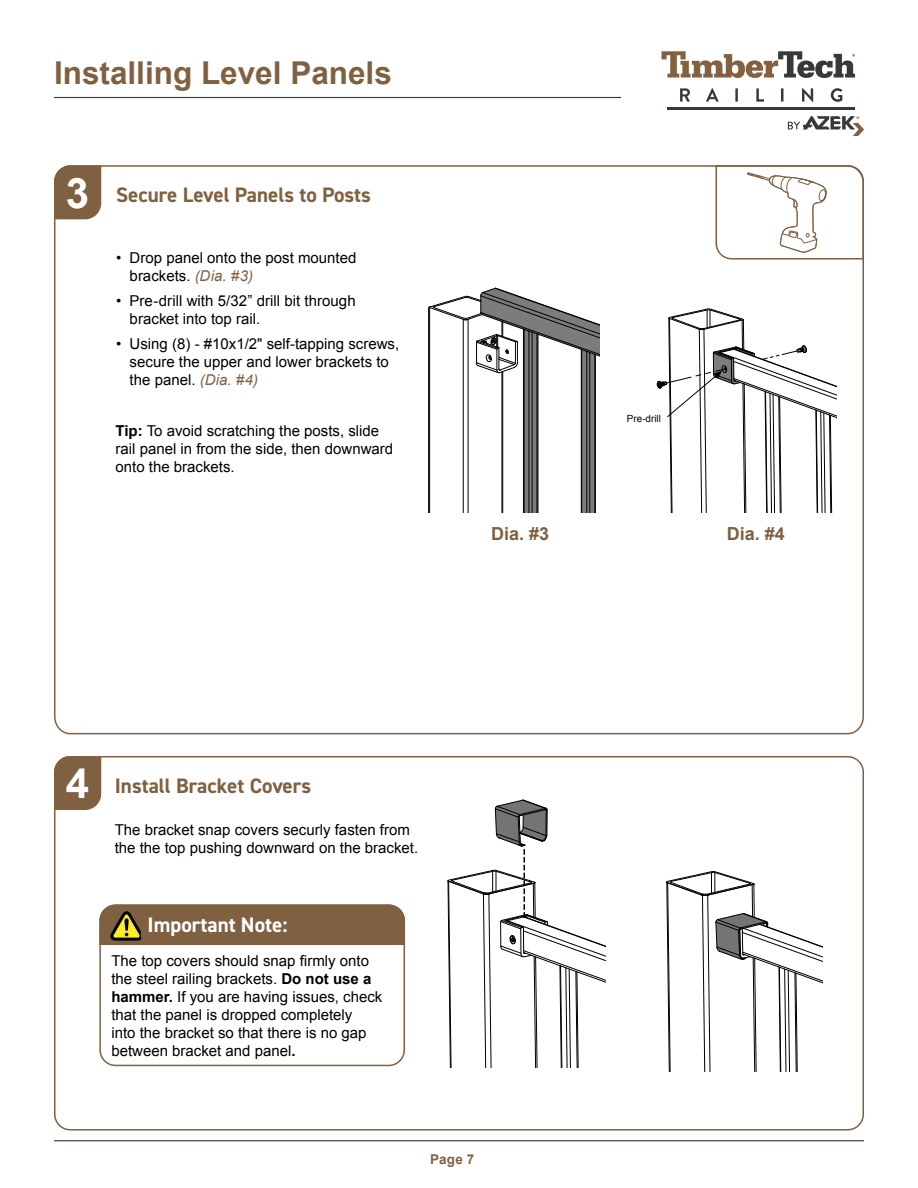
<style>
.page{position:relative;width:918px;height:1188px;background:#fff}
.page>*{position:absolute;margin:0;border:0;box-sizing:border-box;transform-origin:0 0}
.t1{font:700 42px "Arial";color:#fff}
.t2{font:700 31.5px "Arial";color:#7f6142}
.t3{font:700 21px "DIN2014";color:#7f6142}
.t4{font:700 21px "DIN2014";color:#fff}
.t5{font:700 18px "Arial";color:#7f6142}
.t6{font:15px/18px "Arial";color:#000}
.t7{font:15px/18px "Arial";color:#000007}
.t8{font:700 13.5px "Arial";color:#7f6142}
.t9{font:9.9px "Arial";color:#000}
.s1{font-style:italic;color:#7f6142}
.s2{font-weight:700}
</style>
<div class="page">
<svg style="left:666px;top:871px;width:156px;height:201px"></svg>
<svg style="left:428px;top:288px;width:172px;height:225px"></svg>
<hr style="left:54px;top:1140px;width:810px;height:1px;background:#323937">
<hr style="left:54px;top:97px;width:567px;height:1px;background:#323937">
<hr style="left:667px;top:107px;width:188px;height:3px;background:#353a36">
<svg style="left:788px;top:116px;width:76px;height:20px"></svg>
<svg style="left:662px;top:51px;width:193px;height:27px"></svg>
<svg style="left:680px;top:88px;width:10px;height:14px"></svg>
<svg style="left:706px;top:88px;width:13px;height:14px"></svg>
<hr style="left:735px;top:88px;width:3px;height:14px;background:#353a36">
<svg style="left:756px;top:88px;width:8px;height:14px"></svg>
<svg style="left:781px;top:88px;width:2px;height:14px"></svg>
<svg style="left:802px;top:88px;width:11px;height:14px"></svg>
<svg style="left:831px;top:88px;width:11px;height:14px"></svg>
<div style="left:99px;top:905px;width:306px;height:161px;border:2px solid #7f6142;border-radius:15px"></div>
<svg style="left:99px;top:904px;width:306px;height:41px;background:#816442"></svg>
<div style="left:54px;top:756px;width:810px;height:375px;border:2px solid #7f6142;border-radius:15px"></div>
<div style="left:54px;top:756px;width:47px;height:54px;background:#7f6142"></div>
<div style="left:54px;top:165px;width:47px;height:54px;background:#7f6142"></div>
<svg style="left:715px;top:165px;width:149px;height:95px"></svg>
<svg style="left:447px;top:800px;width:159px;height:267px"></svg>
<svg style="left:657px;top:308px;width:180px;height:205px"></svg>
<h2 class="t2" style="left:54px;top:52px;width:339px">Installing Level Panels</h2>
<h1 class="t1" style="left:66px;top:165px;width:25px">3</h1>
<h3 class="t3" style="left:116px;top:181px;width:256px">Secure Level Panels to Posts</h3>
<p class="t6" style="left:130px;top:249px;width:228px;text-indent:-14px">• Drop panel onto the post mounted brackets. <span class="s1">(Dia. #3)</span></p>
<p class="t7" style="left:130px;top:292px;width:228px;text-indent:-14px">• Pre-drill with 5/32” drill bit through bracket into top rail.</p>
<p class="t6" style="left:130px;top:335px;width:271px;text-indent:-14px">• Using (8) - #10x1/2" self-tapping screws, secure the upper and lower brackets to the panel. <span class="s1">(Dia. #4)</span></p>
<p class="t6" style="left:116px;top:422px;width:279px"><span class="s2">Tip:</span> To avoid scratching the posts, slide rail panel in from the side, then downward onto the brackets.</p>
<p class="t9" style="left:627px;top:412px;width:36px">Pre-drill</p>
<p class="t5" style="left:491px;top:522px;width:60px">Dia. #3</p>
<p class="t5" style="left:727px;top:522px;width:60px">Dia. #4</p>
<h1 class="t1" style="left:66px;top:756px;width:25px">4</h1>
<h3 class="t3" style="left:115px;top:771px;width:198px">Install Bracket Covers</h3>
<p class="t6" style="left:115px;top:821px;width:305px">The bracket snap covers securly fasten from the the top pushing downward on the bracket.</p>
<h3 class="t4" style="left:148px;top:911px;width:141px">Important Note:</h3>
<p class="t6" style="left:111px;top:952px;width:272px">The top covers should snap firmly onto the steel railing brackets. <span class="s2">Do not use a hammer.</span> If you are having issues, check that the panel is dropped completely<br>into the bracket so that there is no gap between bracket and panel<span class="s2">.</span></p>
<p class="t8" style="left:430px;top:1150px;width:45px">Page 7</p>
</div>
